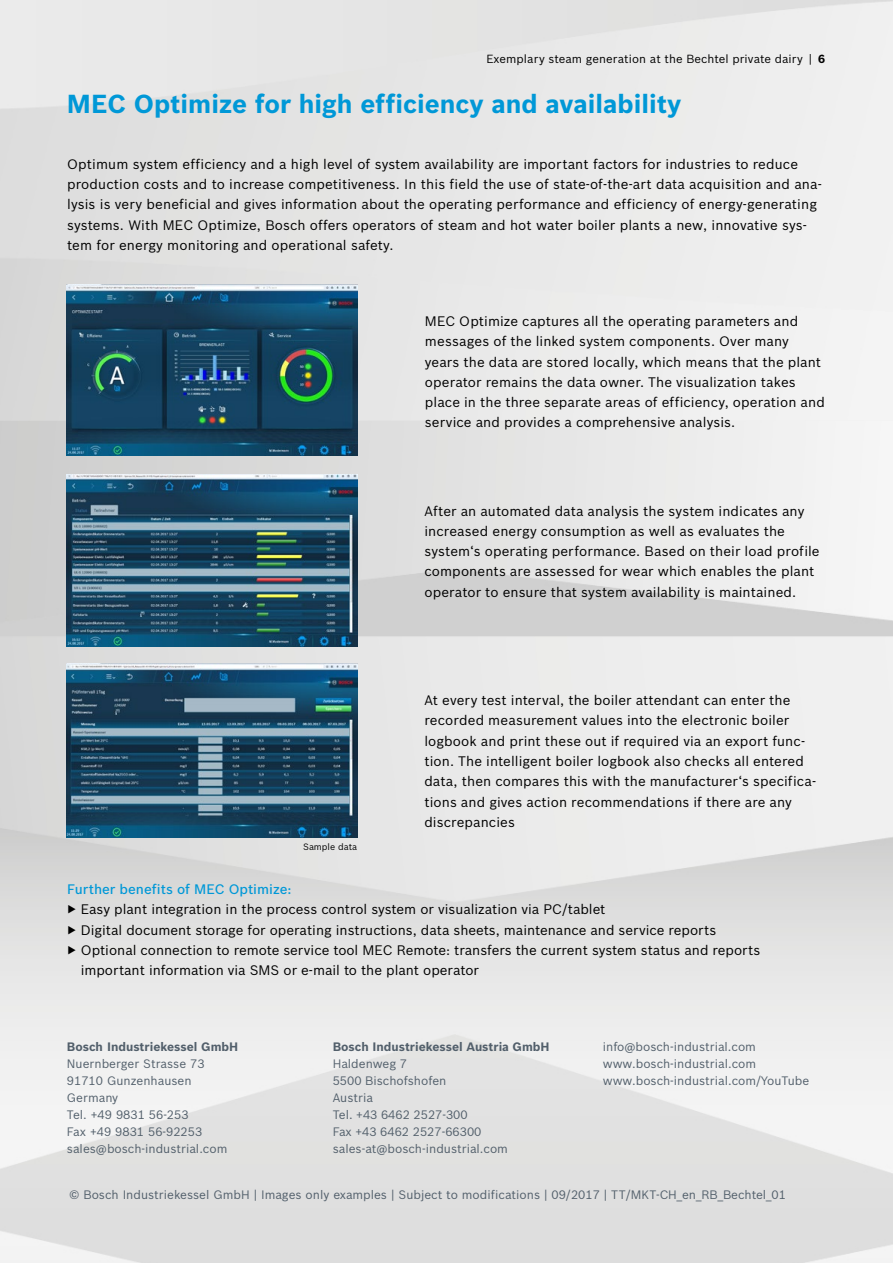
<style>
.page{position:relative;width:893px;height:1263px;background:#fff}
.page>*{position:absolute;margin:0;border:0;box-sizing:border-box;transform-origin:0 0}
.t1{font:700 25.5px "Bosch Sans";color:#0098d7}
.t2{font:13.5px/20.2px "Bosch Sans";letter-spacing:.01em;color:#000}
.t3{font:500 13.5px "Bosch Sans";color:#0098d7}
.t4{font:12px/17px "Bosch Sans";color:#525f6b}
.t5{font:700 12px "Bosch Sans";color:#525f6b}
.t6{font:11.55px "Bosch Sans";letter-spacing:.01em;color:#000}
.t7{font:9px "Bosch Sans";color:#000}
.s1{font-weight:700}
</style>
<div class="page">
<img style="left:0;top:0;width:893px;height:1263px">
<img style="left:67px;top:474px;width:290px;height:173px">
<img style="left:67px;top:285px;width:290px;height:171px">
<img style="left:67px;top:664px;width:290px;height:173px">
<p class="t6" style="left:486px;top:50px;width:340px">Exemplary steam generation at the Bechtel private dairy | <span class="s1">6</span></p>
<h1 class="t1" style="left:67px;top:84px;width:616px">MEC Optimize for high efficiency and availability</h1>
<p class="t2" style="left:67px;top:153px;width:756px">Optimum system efficiency and a high level of system availability are important factors for industries to reduce production costs and to increase competitiveness. In this field the use of state-of-the-art data acquisition and ana&shy;lysis is very beneficial and gives information about the operating performance and efficiency of energy-generating systems. With MEC Optimize, Bosch offers operators of steam and hot water boiler plants a new, innovative sys&shy;tem for energy monitoring and operational safety.</p>
<p class="t2" style="left:425px;top:310px;width:402px">MEC Optimize captures all the operating parameters and messages of the linked system components. Over many years the data are stored locally, which means that the plant operator remains the data owner. The visualization takes place in the three separate areas of efficiency, operation and service and provides a comprehensive analysis.</p>
<p class="t2" style="left:424px;top:500px;width:397px">After an automated data analysis the system indicates any increased energy consumption as well as evaluates the system‘s operating performance. Based on their load profile components are assessed for wear which enables the plant operator to ensure that system availability is maintained.</p>
<p class="t7" style="left:303px;top:840px;width:56px">Sample data</p>
<p class="t2" style="left:424px;top:689px;width:393px">At every test interval, the boiler attendant can enter the recorded measurement values into the electronic boiler logbook and print these out if required via an export func&shy;tion. The intelligent boiler logbook also checks all entered data, then compares this with the manufacturer‘s specifica&shy;tions and gives action recommendations if there are any discrepancies</p>
<p class="t3" style="left:67px;top:879px;width:226px">Further benefits of MEC Optimize:</p>
<p class="t2" style="left:67px;top:898px;width:540px">▶ Easy plant integration in the process control system or visualization via PC/tablet</p>
<p class="t2" style="left:67px;top:919px;width:651px">▶ Digital document storage for operating instructions, data sheets, maintenance and service reports</p>
<p class="t2" style="left:67px;top:939px;width:695px">▶ Optional connection to remote service tool MEC Remote: transfers the current system status and reports</p>
<p class="t2" style="left:81px;top:959px;width:400px">important information via SMS or e-mail to the plant operator</p>
<p class="t4" style="left:603px;top:1038px;width:208px">info@bosch-industrial.com www.bosch-industrial.com www.bosch-industrial.com/YouTube</p>
<p class="t5" style="left:67px;top:1038px;width:173px">Bosch Industriekessel GmbH</p>
<p class="t4" style="left:67px;top:1055px;width:162px">Nuernberger Strasse 73<br>91710 Gunzenhausen<br>Germany<br>Tel. +49 9831 56-253<br>Fax +49 9831 56-92253 sales@bosch-industrial.com</p>
<p class="t5" style="left:333px;top:1038px;width:218px">Bosch Industriekessel Austria GmbH</p>
<p class="t4" style="left:333px;top:1055px;width:177px">Haldenweg 7<br>5500 Bischofshofen<br>Austria<br>Tel. +43 6462 2527-300<br>Fax +43 6462 2527-66300 sales-at@bosch-industrial.com</p>
<p class="t4" style="left:69px;top:1185px;width:718px">© Bosch Industriekessel GmbH | Images only examples | Subject to modifications | 09/2017 | TT/MKT-CH_en_RB_Bechtel_01</p>
</div>
